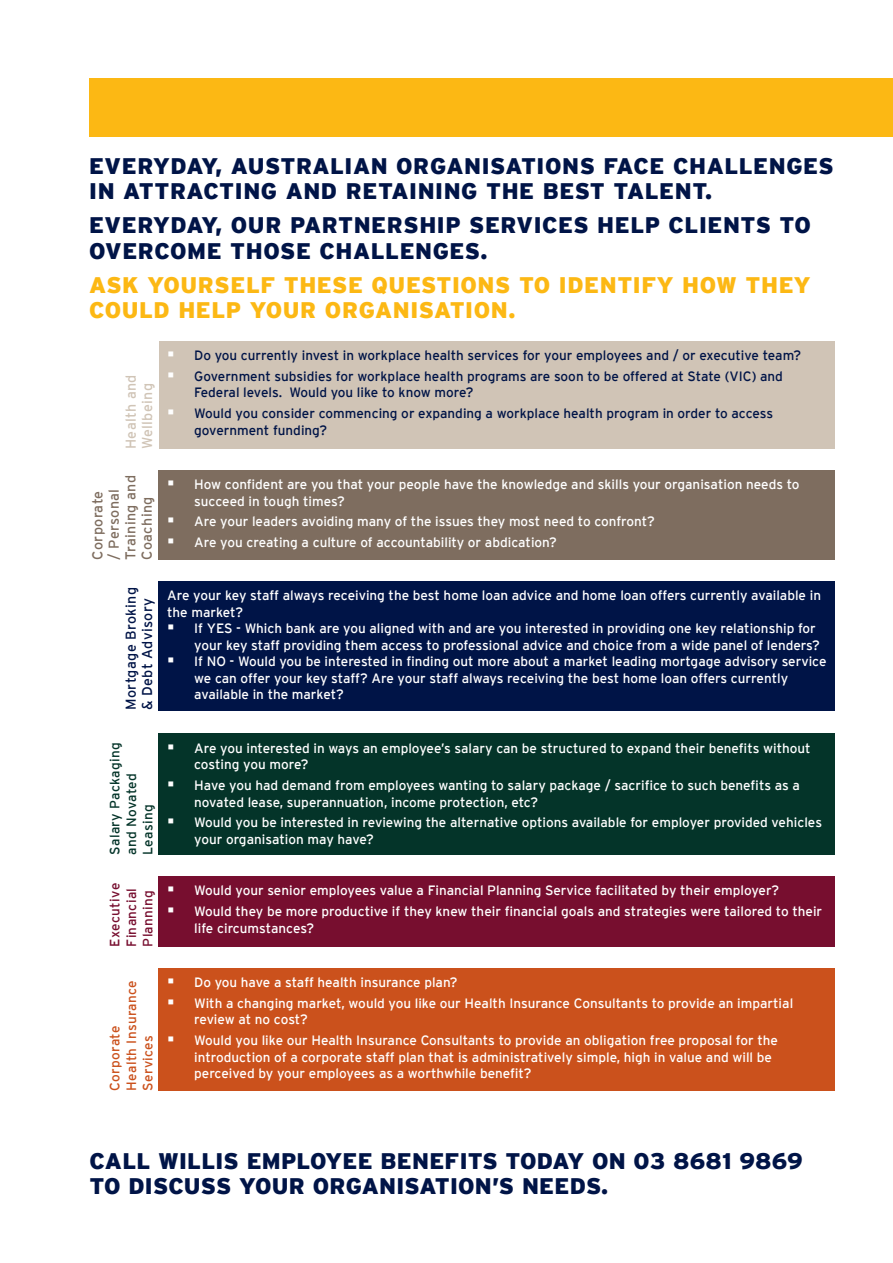
<style>
.page{position:relative;width:893px;height:1263px;background:#fff}
.page>*{position:absolute;margin:0;border:0;box-sizing:border-box;transform-origin:0 0}
.t1{font:900 22.5px/25.5px "Interstate";letter-spacing:.015em;color:#001447}
.t2{font:900 22.5px "Interstate";letter-spacing:.025em;color:#fcb814}
.t3{font:14.25px/16.5px "Interstate";letter-spacing:.025em;color:#7e6d5f}
.t4{font:14.25px/16.5px "Interstate";letter-spacing:.025em;color:#001447}
.t5{font:14.25px/16.5px "Interstate";letter-spacing:.025em;color:#d0c4b6}
.t6{font:13.5px/16.5px "Interstate";color:#fff}
.t7{font:13.5px/16.5px "Interstate";color:#001447}
.t8{font:13.5px/16.5px "Interstate";letter-spacing:.025em;color:#043429}
.t9{font:13.5px/16.5px "Interstate";letter-spacing:.025em;color:#cb511c}
.t10{font:13.5px/16.5px "Interstate";letter-spacing:.025em;color:#770e2f}
</style>
<div class="page">
<div style="left:89px;top:78px;width:804px;height:59px;background:#fcb814"></div>
<div style="left:159px;top:341px;width:675px;height:108px;background:#d0c4b6"></div>
<div style="left:159px;top:470px;width:676px;height:90px;background:#7e6d5f"></div>
<div style="left:159px;top:581px;width:676px;height:129px;background:#001447"></div>
<div style="left:159px;top:733px;width:676px;height:122px;background:#043429"></div>
<div style="left:159px;top:876px;width:676px;height:70px;background:#770e2f"></div>
<div style="left:159px;top:968px;width:676px;height:123px;background:#cb511c"></div>
<p class="t1" style="left:89px;top:153px;width:746px;text-indent:514px">FACE CHALLENGES<br>IN ATTRACTING AND RETAI NING THE BEST TALENT.</p>
<p class="t1" style="left:89px;top:212px;width:159px">EVERYDAY, OUR</p>
<p class="t1" style="left:290px;top:212px;width:49px">PARTN</p>
<p class="t1" style="left:371px;top:212px;width:242px">ERSHIP SERVICES HEL</p>
<p class="t1" style="left:645px;top:212px;width:38px">P CLIE</p>
<p class="t1" style="left:723px;top:212px;width:89px">NTS TO</p>
<p class="t1" style="left:89px;top:238px;width:247px">OVERCOME THOSE CHALLE</p>
<p class="t1" style="left:415px;top:238px;width:34px">NGES</p>
<p class="t1" style="left:480px;top:238px;width:9px">.</p>
<p class="t2" style="left:89px;top:272px;width:76px">ASK YOUR</p>
<p class="t2" style="left:215px;top:272px;width:358px">SELF THESE QUESTIONS TO IDE</p>
<p class="t2" style="left:600px;top:272px;width:212px">NTIFY HOW THEY</p>
<p class="t2" style="left:89px;top:298px;width:105px">COULD HEL</p>
<p class="t2" style="left:226px;top:298px;width:291px">P YOUR ORGANISATION.</p>
<p class="t1" style="left:89px;top:153px;width:239px">EVERYDAY, AUSTRALIA</p>
<p class="t1" style="left:371px;top:153px;width:192px">N ORGANISATIONS</p>
<p class="t5" style="left:122px;top:449px;width:76px;rotate:-90deg">Health and<br>Wellbeing</p>
<p class="t7" style="left:194px;top:347px;width:609px">Do you currently invest in workplace health services for your employees and / or executive team?</p>
<p class="t7" style="left:194px;top:368px;width:590px">Government subsidies for workplace health programs are soon to be offered at State (VIC) and<br>Federal levels. Would you like to know more?</p>
<p class="t7" style="left:194px;top:405px;width:581px">Would you consider commencing or expanding a workplace health program in order to access government funding?</p>
<p class="t3" style="left:89px;top:560px;width:86px;rotate:-90deg">Corporate<br>/ Personal<br>Training and<br>Coaching</p>
<p class="t6" style="left:194px;top:476px;width:607px">How confident are you that your people have the knowledge and skills your organisation needs to succeed in tough times?</p>
<p class="t6" style="left:194px;top:513px;width:462px">Are your leaders avoiding many of the issues they most need to confront?</p>
<p class="t6" style="left:194px;top:534px;width:364px">Are you creating a culture of accountability or abdication?</p>
<p class="t4" style="left:122px;top:710px;width:125px;rotate:-90deg">Mortgage Broking &amp; Debt Advisory</p>
<p class="t6" style="left:167px;top:587px;width:655px">Are your key staff always receiving the best home loan advice and home loan offers currently available in the market?</p>
<p class="t6" style="left:194px;top:620px;width:627px">If YES - Which bank are you aligned with and are you interested in providing one key relationship for your key staff providing them access to professional advice and choice from a wide panel of lenders?</p>
<p class="t6" style="left:194px;top:653px;width:634px">If NO - Would you be interested in finding out more about a market leading mortgage advisory service we can offer your key staff? Are your staff always receiving the best home loan offers currently available in the market?</p>
<p class="t8" style="left:107px;top:855px;width:114px;rotate:-90deg">Salary Packaging and Novated<br>Leasing</p>
<p class="t6" style="left:194px;top:740px;width:618px">Are you interested in ways an employee’s salary can be structured to expand their benefits without costing you more?</p>
<p class="t6" style="left:194px;top:777px;width:607px">Have you had demand from employees wanting to salary package / sacrifice to such benefits as a novated lease, superannuation, income protection, etc?</p>
<p class="t6" style="left:194px;top:814px;width:629px">Would you be interested in reviewing the alternative options available for employer provided vehicles your organisation may have?</p>
<p class="t10" style="left:107px;top:946px;width:65px;rotate:-90deg">Executive<br>Financial<br>Planning</p>
<p class="t6" style="left:194px;top:882px;width:587px">Would your senior employees value a Financial Planning Service facilitated by their employer?</p>
<p class="t6" style="left:194px;top:903px;width:630px">Would they be more productive if they knew their financial goals and strategies were tailored to their life circumstances?</p>
<p class="t9" style="left:107px;top:1091px;width:112px;rotate:-90deg">Corporate<br>Health Insurance<br>Services</p>
<p class="t6" style="left:194px;top:974px;width:265px">Do you have a staff health insurance plan?</p>
<p class="t6" style="left:194px;top:995px;width:601px">With a changing market, would you like our Health Insurance Consultants to provide an impartial review at no cost?</p>
<p class="t6" style="left:194px;top:1032px;width:585px">Would you like our Health Insurance Consultants to provide an obligation free proposal for the introduction of a corporate staff plan that is administratively simple, high in value and will be perceived by your employees as a worthwhile benefit?</p>
<p class="t1" style="left:90px;top:1148px;width:31px">CALL</p>
<p class="t1" style="left:158px;top:1148px;width:15px">WILLIS</p>
<p class="t1" style="left:247px;top:1148px;width:557px">EMPLOYEE BENEFITS TODAY ON 03 8681 9869</p>
<p class="t1" style="left:90px;top:1173px;width:54px">TO DISC</p>
<p class="t1" style="left:184px;top:1173px;width:372px">USS YOUR ORGANISATION’S NEEDS</p>
<p class="t1" style="left:601px;top:1173px;width:9px">.</p>
</div>
